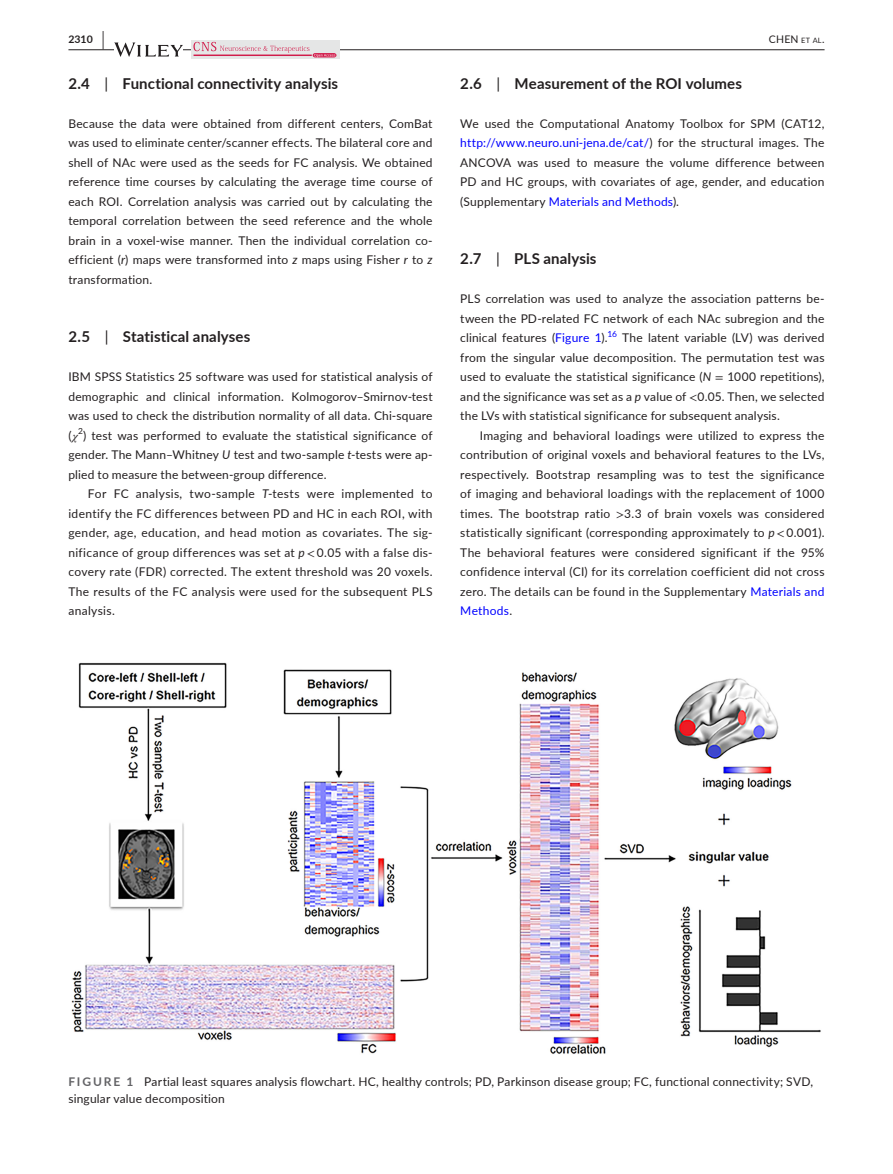
<style>
.page{position:relative;width:893px;height:1174px;background:#fff}
.page>*{position:absolute;margin:0;border:0;box-sizing:border-box;transform-origin:0 0}
.t1{font:700 15px "Lato";letter-spacing:.01em;color:#231f20}
.t2{font:12px/19.5px "Lato";letter-spacing:.015em;color:#231f20;text-align:justify}
.t3{font:10.5px "Lato";color:#231f20}
.t4{font:700 10.5px "Lato";color:#231f20}
.s1{font-size:19.5px}
.s2{font-size:7.35px}
.s3{font-weight:400}
.s4{font-style:italic}
.s5{color:#00f}
.s6{font-family:"STIX"}
.s7{font-family:"STIX";font-style:italic}
.s8{font-weight:700;color:#636366}
</style>
<div class="page">
<hr style="left:68px;top:49px;width:756px;height:1px;background:#231f20">
<svg style="left:114px;top:42px;width:69px;height:15px"></svg>
<div style="left:191px;top:40px;width:148px;height:19px;background:#e5e6e6"></div>
<hr style="left:313px;top:53px;width:23px;height:4px;background:#d5325d;border-radius:2px">
<svg style="left:193px;top:42px;width:142px;height:15px"></svg>
<img style="left:72px;top:663px;width:749px;height:391px">
<p class="t4" style="left:68px;top:31px;width:37px">2310 <span class="s1">|</span></p>
<p class="t3" style="left:769px;top:31px;width:57px">CHEN <span class="s2">et al</span>.</p>
<p class="t1" style="left:68px;top:72px;width:271px">2.4 <span class="s3">|</span> Functional connectivity analysis</p>
<p class="t2" style="left:68px;top:113px;width:366px">Because the data were obtained from different centers, ComBat was used to eliminate center/scanner effects. The bilateral core and shell of NAc were used as the seeds for FC analysis. We obtained reference time courses by calculating the average time course of each ROI. Correlation analysis was carried out by calculating the temporal correlation between the seed reference and the whole brain in a voxel-wise manner. Then the individual correlation co&shy;efficient (<span class="s4">r</span>) maps were transformed into <span class="s4">z</span> maps using Fisher <span class="s4">r</span> to <span class="s4">z </span>transformation.</p>
<p class="t1" style="left:460px;top:72px;width:283px">2.6 <span class="s3">|</span> Measurement of the ROI volumes</p>
<p class="t2" style="left:460px;top:113px;width:366px">We used the Computational Anatomy Toolbox for SPM (CAT12, <span class="s5">http://www.neuro.uni-jena.de/cat/</span>) for the structural images. The ANCOVA was used to measure the volume difference between PD and HC groups, with covariates of age, gender, and education (Supplementary <span class="s5">Materials and Methods</span>).</p>
<p class="t1" style="left:460px;top:248px;width:138px">2.7 <span class="s3">|</span> PLS analysis</p>
<p class="t2" style="left:460px;top:288px;width:366px">PLS correlation was used to analyze the association patterns be&shy;tween the PD-related FC network of each NAc subregion and the clinical features (<span class="s5">Figure 1</span>).<sup>16</sup> The latent variable (LV) was derived from the singular value decomposition. The permutation test was used to evaluate the statistical significance (<span class="s4">N</span> <span class="s6">=</span> 1000 repetitions), and the significance was set as a <span class="s4">p</span> value of <span class="s6">&lt;</span>0.05. Then, we selected the LVs with statistical significance for subsequent analysis.</p>
<p class="t2" style="left:460px;top:425px;width:366px;text-indent:20px">Imaging and behavioral loadings were utilized to express the contribution of original voxels and behavioral features to the LVs, respectively. Bootstrap resampling was to test the significance of imaging and behavioral loadings with the replacement of 1000 times. The bootstrap ratio <span class="s6">&gt;</span>3.3 of brain voxels was considered statistically significant (corresponding approximately to <span class="s4">p</span><span class="s6">&lt;</span> 0.001).<br>The behavioral features were considered significant if the 95% confidence interval (CI) for its correlation coefficient did not cross zero. The details can be found in the Supplementary <span class="s5">Materials and Methods</span>.</p>
<p class="t1" style="left:68px;top:326px;width:183px">2.5 <span class="s3">|</span> Statistical analyses</p>
<p class="t2" style="left:68px;top:366px;width:366px">IBM SPSS Statistics 25 software was used for statistical analysis of demographic and clinical information. Kolmogorov–Smirnov-test was used to check the distribution normality of all data. Chi-square (<span class="s7">χ</span><sup>2</sup>) test was performed to evaluate the statistical significance of gender. The Mann–Whitney <span class="s4">U</span> test and two-sample <span class="s4">t</span>-tests were ap&shy;plied to measure the between-group difference.</p>
<p class="t2" style="left:68px;top:483px;width:366px;text-indent:19px">For FC analysis, two-sample <span class="s4">T</span>-tests were implemented to identify the FC differences between PD and HC in each ROI, with gender, age, education, and head motion as covariates. The sig&shy;nificance of group differences was set at <span class="s4">p</span><span class="s6">&lt;</span> 0.05 with a false dis&shy;covery rate (FDR) corrected. The extent threshold was 20 voxels.<br>The results of the FC analysis were used for the subsequent PLS analysis.</p>
<p class="t2" style="left:68px;top:1073px;width:746px;line-height:16.5px"><span class="s8">FIGURE 1</span> Partial least squares analysis flowchart. HC, healthy controls; PD, Parkinson disease group; FC, functional connectivity; SVD, singular value decomposition</p>
</div>
